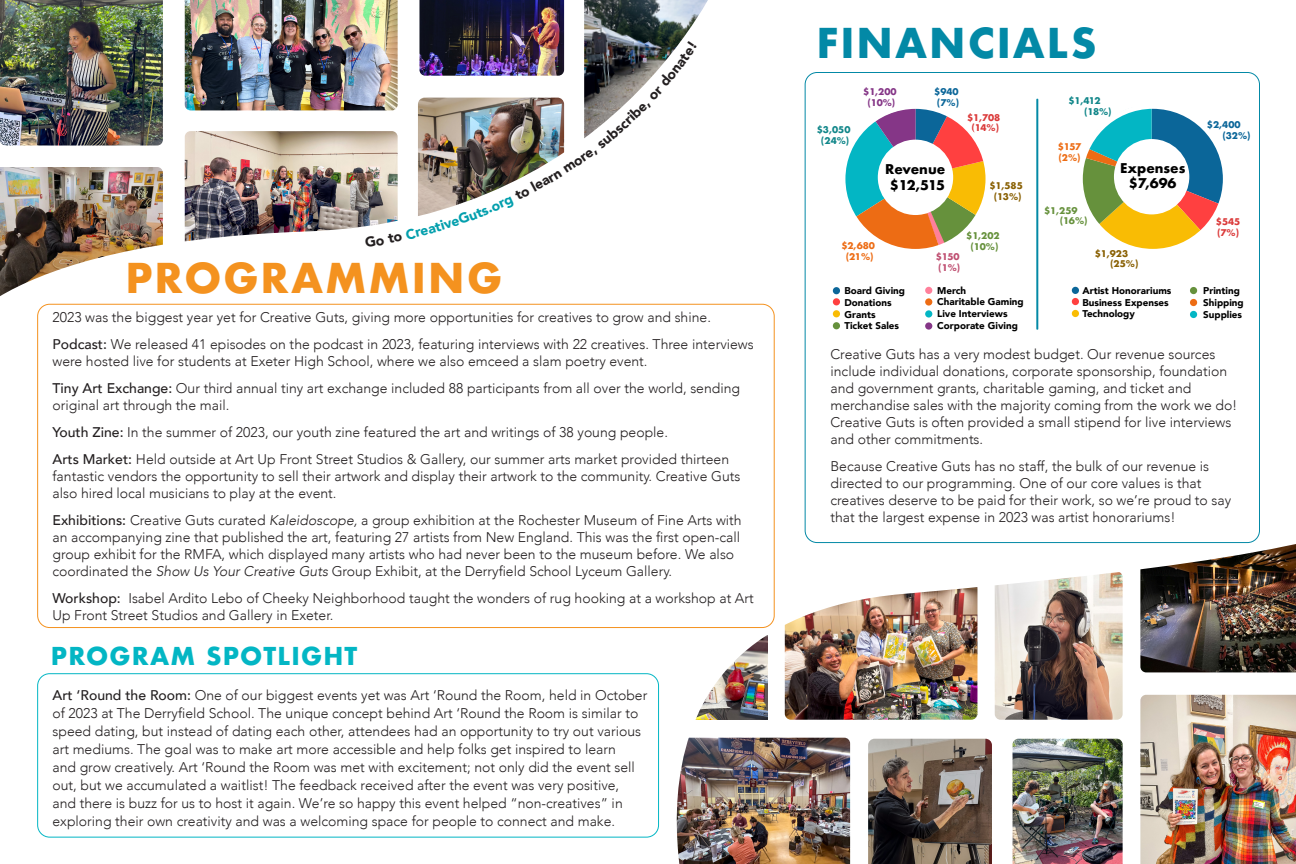
<style>
.page{position:relative;width:1296px;height:864px;background:#fff}
.page>*{position:absolute;margin:0;border:0;box-sizing:border-box;transform-origin:0 0}
.t1{font:700 40px "Futura";letter-spacing:.05em;color:#f4921f}
.t2{font:700 40px "Futura";letter-spacing:.05em;color:#0389a6}
.t3{font:700 24px "Futura";letter-spacing:.05em;color:#03b6c4}
.t4{font:300 14px/17px "Avenir";color:#231f20}
.t5{font:700 13.1px/15.7px "Futura";letter-spacing:-.025em;color:#000;text-align:center}
.t6{font:700 13.1px/15.7px "Futura";color:#000;text-align:center}
.t7{font:900 9.8px/11.8px "Avenir";color:#000}
.t8{font:300 9.8px "Avenir";color:#000}
.t9{font:700 9px/10.8px "Futura";color:#896003;text-align:center}
.t10{font:700 9px/10.8px "Futura";color:#66913c}
.t11{font:700 9px/10.8px "Futura";letter-spacing:-.03em;color:#108689;text-align:center}
.t12{font:700 9px/10.8px "Futura";color:#0b6699;text-align:center}
.t13{font:700 9px/10.8px "Futura";color:#db3a3a;text-align:center}
.t14{font:700 9px/10.8px "Futura";letter-spacing:-.03em;color:#ed6c14}
.t15{font:700 9px/10.8px "Futura";color:#853687;text-align:center}
.t16{font:700 9px/10.8px "Futura";color:#bf4f71}
.s1{font-weight:500}
.s2{font-style:italic}
</style>
<div class="page">
<img style="left:0;top:0;width:814px;height:679px">
<img style="left:527px;top:141px;width:769px;height:723px">
<img style="left:868px;top:739px;width:124px;height:125px">
<div style="left:37px;top:673px;width:622px;height:165px;border:1px solid #03b6c4;border-radius:12px"></div>
<svg style="left:838px;top:110px;width:151px;height:157px"></svg>
<div style="left:878px;top:140px;width:75px;height:75px;background:#fff;border-radius:50%"></div>
<div style="left:841px;top:104px;width:149px;height:150px;border:5px solid #fff;border-radius:50%"></div>
<div style="left:833px;top:287px;width:7px;height:7px;background:#0b6699;border-radius:50%"></div>
<div style="left:833px;top:298px;width:7px;height:7px;background:#ff4040;border-radius:50%"></div>
<div style="left:833px;top:310px;width:7px;height:7px;background:#f9bc04;border-radius:50%"></div>
<div style="left:833px;top:322px;width:7px;height:7px;background:#66913c;border-radius:50%"></div>
<div style="left:925px;top:298px;width:7px;height:8px;background:#ed6c14;border-radius:50%"></div>
<div style="left:925px;top:310px;width:7px;height:8px;background:#03b6c4;border-radius:50%"></div>
<div style="left:925px;top:322px;width:7px;height:8px;background:#853687;border-radius:50%"></div>
<div style="left:925px;top:287px;width:7px;height:7px;background:#ff809b;border-radius:50%"></div>
<svg style="left:1080px;top:110px;width:149px;height:142px"></svg>
<div style="left:1078px;top:104px;width:150px;height:150px;border:5px solid #fff;border-radius:50%"></div>
<div style="left:1072px;top:287px;width:7px;height:7px;background:#0b6699;border-radius:50%"></div>
<div style="left:1072px;top:298px;width:7px;height:7px;background:#ff4040;border-radius:50%"></div>
<div style="left:1072px;top:310px;width:7px;height:7px;background:#f9bc04;border-radius:50%"></div>
<div style="left:1190px;top:287px;width:7px;height:7px;background:#66913c;border-radius:50%"></div>
<div style="left:1190px;top:299px;width:7px;height:7px;background:#ed6c14;border-radius:50%"></div>
<div style="left:1190px;top:311px;width:7px;height:7px;background:#03b6c4;border-radius:50%"></div>
<div style="left:1114px;top:139px;width:75px;height:75px;background:#fff;border-radius:50%"></div>
<div style="left:1037px;top:99px;width:1px;height:230px;border:1px solid #0389a6"></div>
<img style="left:365px;top:41px;width:332px;height:206px">
<p class="t1" style="left:126px;top:249px;width:378px">PROGRAMMING</p>
<p class="t4" style="left:53px;top:309px;width:660px">2023 was the biggest year yet for Creative Guts, giving more opportunities for creatives to grow and shine.</p>
<p class="t4" style="left:53px;top:336px;width:703px"><span class="s1">Podcast:</span> We released 41 episodes on the podcast in 2023, featuring interviews with 22 creatives. Three interviews were hosted live for students at Exeter High School, where we also emceed a slam poetry event.</p>
<p class="t4" style="left:53px;top:380px;width:689px"><span class="s1">Tiny Art Exchange:</span> Our third annual tiny art exchange included 88 participants from all over the world, sending original art through the mail.</p>
<p class="t4" style="left:53px;top:424px;width:617px"><span class="s1">Youth Zine:</span> In the summer of 2023, our youth zine featured the art and writings of 38 young people.</p>
<p class="t4" style="left:53px;top:451px;width:689px"><span class="s1">Arts Market:</span> Held outside at Art Up Front Street Studios &amp; Gallery, our summer arts market provided thirteen fantastic vendors the opportunity to sell their artwork and display their artwork to the community. Creative Guts also hired local musicians to play at the event.</p>
<p class="t4" style="left:53px;top:512px;width:691px"><span class="s1">Exhibitions:</span> Creative Guts curated <span class="s2">Kaleidoscope,</span> a group exhibition at the Rochester Museum of Fine Arts with an accompanying zine that published the art, featuring 27 artists from New England. This was the first open-call group exhibit for the RMFA, which displayed many artists who had never been to the museum before. We also coordinated the <span class="s2">Show Us Your Creative Guts</span> Group Exhibit, at the Derryfield School Lyceum Gallery.</p>
<p class="t4" style="left:53px;top:590px;width:703px"><span class="s1">Workshop:</span> Isabel Ardito Lebo of Cheeky Neighborhood taught the wonders of rug hooking at a workshop at Art<br>Up Front Street Studios and Gallery in Exeter.</p>
<p class="t8" style="left:613px;top:312px;width:84px">Charitable Gaming</p>
<p class="t8" style="left:613px;top:335px;width:77px">Corporate Giving</p>
<p class="t3" style="left:51px;top:639px;width:308px">PROGRAM SPOTLIGHT</p>
<p class="t4" style="left:53px;top:686px;width:596px;line-height:18px"><span class="s1">Art ‘Round the Room:</span> One of our biggest events yet was Art ‘Round the Room, held in October of 2023 at The Derryfield School. The unique concept behind Art ‘Round the Room is similar to speed dating, but instead of dating each other, attendees had an opportunity to try out various art mediums. The goal was to make art more accessible and help folks get inspired to learn<br>and grow creatively. Art ‘Round the Room was met with excitement; not only did the event sell out, but we accumulated a waitlist! The feedback received after the event was very positive,<br>and there is buzz for us to host it again. We’re so happy this event helped “non-creatives” in exploring their own creativity and was a welcoming space for people to connect and make.</p>
<p class="t2" style="left:816px;top:14px;width:282px">FINANCIALS</p>
<p class="t15" style="left:863px;top:86px;width:35px">$1,200 (10%)</p>
<p class="t12" style="left:934px;top:86px;width:26px">$940 (7%)</p>
<p class="t11" style="left:1084px;top:95px;width:29px;text-align:left;text-indent:-16px">$1,412 (18%)</p>
<p class="t13" style="left:967px;top:112px;width:35px">$1,708 (14%)</p>
<p class="t11" style="left:817px;top:125px;width:35px">$3,050 (24%)</p>
<p class="t14" style="left:1058px;top:142px;width:25px">$157 (2%)</p>
<p class="t5" style="left:885px;top:161px;width:61px">Revenue $12,515</p>
<p class="t6" style="left:1120px;top:160px;width:67px">Expenses $7,696</p>
<p class="t9" style="left:989px;top:180px;width:35px">$1,585 (13%)</p>
<p class="t10" style="left:966px;top:231px;width:35px">$1,202</p>
<p class="t10" style="left:1060px;top:205px;width:29px;text-indent:-16px">$1,259 (16%)</p>
<p class="t14" style="left:841px;top:240px;width:35px">$2,680</p>
<p class="t10" style="left:971px;top:241px;width:29px">(10%)</p>
<p class="t14" style="left:846px;top:251px;width:29px">(21%)</p>
<p class="t9" style="left:1110px;top:248px;width:30px;text-align:left;text-indent:-15px">$1,923 (25%)</p>
<p class="t16" style="left:936px;top:251px;width:26px">$150 (1%)</p>
<p class="t7" style="left:844px;top:284px;width:62px">Board Giving<br>Donations<br>Grants<br>Ticket Sales</p>
<p class="t7" style="left:937px;top:284px;width:88px">Merch<br>Charitable Gaming<br>Live Interviews<br>Corporate Giving</p>
<p class="t7" style="left:1082px;top:284px;width:90px">Artist Honorariums<br>Business Expenses<br>Technology</p>
<p class="t12" style="left:1222px;top:119px;width:30px;text-align:left;text-indent:-15px">$2,400 (32%)</p>
<p class="t13" style="left:1216px;top:216px;width:26px;text-align:left">$545 (7%)</p>
<p class="t7" style="left:1203px;top:285px;width:42px">Printing<br>Shipping<br>Supplies</p>
<p class="t4" style="left:830px;top:346px;width:409px">Creative Guts has a very modest budget. Our revenue sources include individual donations, corporate sponsorship, foundation and government grants, charitable gaming, and ticket and merchandise sales with the majority coming from the work we do!<br>Creative Guts is often provided a small stipend for live interviews and other commitments.</p>
<p class="t4" style="left:830px;top:458px;width:402px">Because Creative Guts has no staff, the bulk of our revenue is directed to our programming. One of our core values is that creatives deserve to be paid for their work, so we’re proud to say that the largest expense in 2023 was artist honorariums!</p>
</div>
